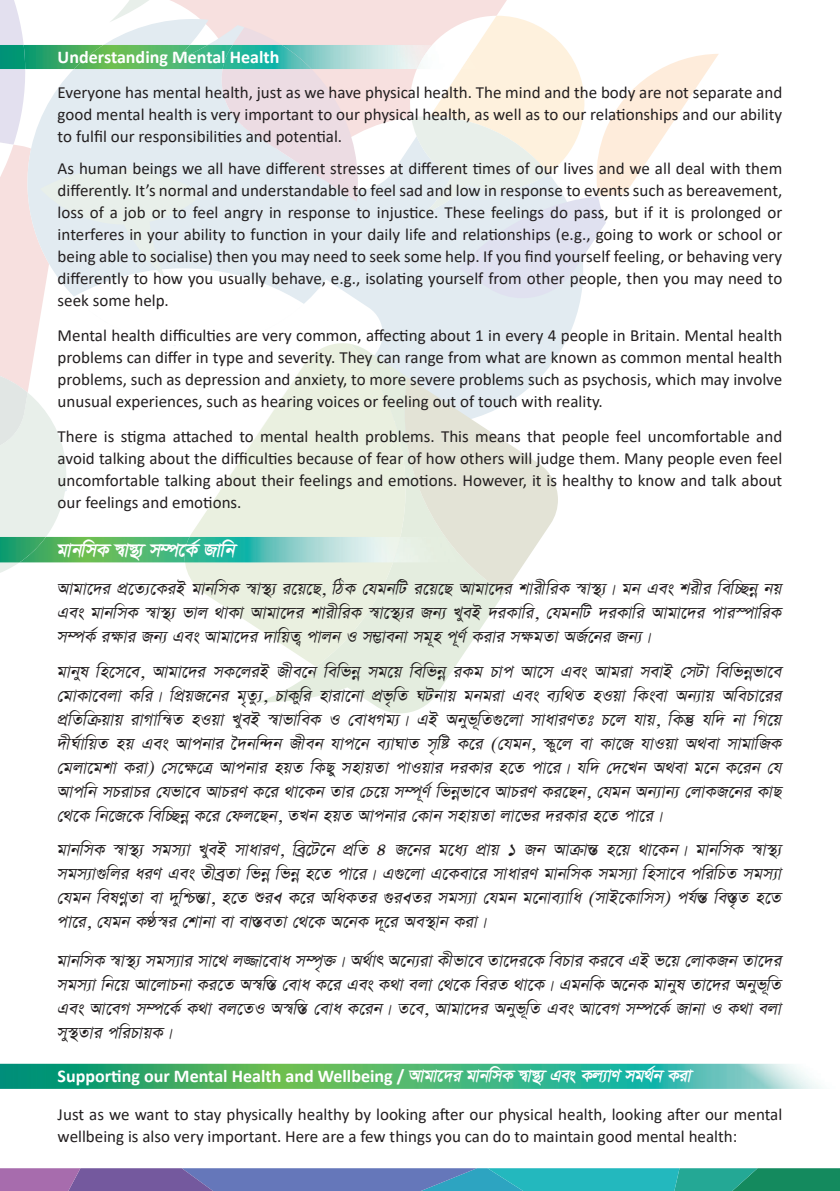
<style>
.page{position:relative;width:840px;height:1191px;background:#fff}
.page>*{position:absolute;margin:0;border:0;box-sizing:border-box;transform-origin:0 0}
.t1{font:italic 700 22px "Sutonny MJ";color:#fff}
.t2{font:20px/24px "Sutonny MJ Italic";color:#231f20;text-align:justify}
.t3{font:700 18px "Calibri";color:#fff}
.t4{font:17px/22px "Calibri";color:#231f20;text-align:justify}
.s1{font-family:"Sutonny MJ";font-style:italic;font-size:20px}
</style>
<div class="page">
<svg style="left:358px;top:226px;width:223px;height:131px;background:#e4ecf2"></svg>
<svg style="left:358px;top:0;width:149px;height:226px;fill:#f7e0df"></svg>
<svg style="left:407px;top:16px;width:311px;height:282px"></svg>
<svg style="left:256px;top:343px;width:300px;height:370px"></svg>
<svg style="left:190px;top:343px;width:231px;height:323px;fill:#eaf0e0"></svg>
<svg style="left:404px;top:377px;width:153px;height:216px"></svg>
<svg style="left:0;top:0;width:358px;height:578px"></svg>
<svg style="left:0;top:1168px;width:839px;height:23px;background:#4f89a9"></svg>
<img style="left:0;top:45px;width:74px;height:24px">
<img style="left:311px;top:45px;width:105px;height:24px">
<img style="left:416px;top:45px;width:70px;height:24px">
<img style="left:74px;top:45px;width:148px;height:24px">
<img style="left:222px;top:45px;width:89px;height:24px">
<img style="left:46px;top:537px;width:138px;height:25px">
<img style="left:400px;top:537px;width:57px;height:25px">
<img style="left:184px;top:537px;width:216px;height:25px">
<img style="left:0;top:537px;width:46px;height:25px">
<img style="left:0;top:1063px;width:822px;height:25px">
<p class="t3" style="left:58px;top:44px;width:223px">Understanding Mental Health</p>
<p class="t4" style="left:58px;top:81px;width:725px">Everyone has mental health, just as we have physical health. The mind and the body are not separate and good mental health is very important to our physical health, as well as to our relationships and our ability to fulfil our responsibilities and potential.</p>
<p class="t4" style="left:58px;top:157px;width:725px">As human beings we all have different stresses at different times of our lives and we all deal with them differently. It’s normal and understandable to feel sad and low in response to events such as bereavement, loss of a job or to feel angry in response to injustice. These feelings do pass, but if it is prolonged or interferes in your ability to function in your daily life and relationships (e.g., going to work or school or being able to socialise) then you may need to seek some help. If you find yourself feeling, or behaving very differently to how you usually behave, e.g., isolating yourself from other people, then you may need to seek some help.</p>
<p class="t4" style="left:58px;top:324px;width:725px">Mental health difficulties are very common, affecting about 1 in every 4 people in Britain. Mental health problems can differ in type and severity. They can range from what are known as common mental health problems, such as depression and anxiety, to more severe problems such as psychosis, which may involve unusual experiences, such as hearing voices or feeling out of touch with reality.</p>
<p class="t4" style="left:58px;top:425px;width:725px">There is stigma attached to mental health problems. This means that people feel uncomfortable and avoid talking about the difficulties because of fear of how others will judge them. Many people even feel uncomfortable talking about their feelings and emotions. However, it is healthy to know and talk about our feelings and emotions.</p>
<p class="t1" style="left:58px;top:538px;width:179px">GVBWMK ¯^V¯’¨ M¤Ú‡K©RVWB</p>
<p class="t2" style="left:58px;top:577px;width:725px">AVGV‡`I CÖ‡Z¨‡KIB GVBWMK ¯^V¯’¨ I‡Q‡Q, WVK †HGBWU I‡Q‡Q AVGV‡`I KVIXWIK ¯^V¯’¨| GB GES KIXI WEW”QBŒ BQ GES GVBWMK ¯^V¯’¨ FVJ _VKV AVGV‡`I KVIXWIK ¯^V‡¯’¨I RB¨ LYEB `IKVWI, †HGBWU `IKVWI AVGV‡`I CVI¯ÚVWIK M¤ÚK© I¶VI RB¨ GES AVGV‡`I `VWQZ¡ CVJB I M¤¢VEBV MG~N C~Y© KIVI M¶GZV AR©‡BI RB¨|</p>
<p class="t2" style="left:58px;top:660px;width:725px">GVBYL WN‡M‡E, AVGV‡`I MK‡JIB RXE‡B WEWFBŒ MG‡Q WEWFBŒ IKG PVC AV‡M GES AVGIV MEVB †MUV WEWFBŒFV‡E †GVKV‡EJV KWI| WCÖQR‡BI G„ZZ¨, PVKYWI NVIV‡BV CÖF…WZ NUBVQ GBGIV GES E¨W_Z NIQV WKSEV AB¨VQ AWEPV‡II CÖWZWΜQVQ IVMVWŠ^Z NIQV LYEB ¯^VFVWEK I †EVAMG¨| GB ABYF~WZ¸‡JV MVAVIYZT P‡J HVQ, WKŠ‘HW` BV WM‡Q `XN©VWQZ NQ GES AVCBVI ‰`BW›`B RXEB HVC‡B E¨VNVZ M…WÓ K‡I (†HGB, ¯‹Y‡J EV KV‡R HVIQV A_EV MVGVWRK †GJV‡GKV KIV) †M‡¶‡Î AVCBVI NQZ WKQY MNVQZV CVIQVI `IKVI N‡Z CV‡I| HW` †`‡LB A_EV G‡B K‡IB †H AVCWB MPIVPI †HFV‡E AVPIY K‡I _V‡KB ZVI †P‡Q M¤Ú~Y© WFBŒFV‡E AVPIY KI‡QB, †HGB AB¨VB¨ †JVKR‡BI KVQ †_‡K WB‡R‡K WEW”QBŒ K‡I †DJ‡QB, ZLB NQZ AVCBVI †KVB MNVQZV JV‡FI `IKVI N‡Z CV‡I|</p>
<p class="t2" style="left:58px;top:839px;width:725px">GVBWMK ¯^V¯’¨ MGM¨V LYEB MVAVIY, WEª‡U‡B CÖWZ 4 R‡BI G‡A¨ CÖVQ 1 RB AVΜVŠÍN‡Q _V‡KB| GVBWMK ¯^V¯’¨ MGM¨V¸WJI AIY GES ZXEªZV WFBŒ WFBŒ N‡Z CV‡I| G¸‡JV G‡KEV‡I MVAVIY GVBWMK MGM¨V WNMV‡E CWIWPZ MGM¨V †HGB WELYŒZV EV `YWÐŠÍV, N‡Z ÏIÆ K‡I AWAKZI ¸IÆZI MGM¨V †HGB G‡BVE¨VWA (MVB‡KVWMM) CH©ŠÍWE¯Í…Z N‡Z CV‡I, †HGB KÉ¯^I †KVBV EV EV¯ÍEZV †_‡K A‡BK `~‡I AE¯’VB KIV|</p>
<p class="t2" style="left:58px;top:949px;width:725px">GVBWMK ¯^V¯’¨ MGM¨VI MV‡_ J¾V‡EVA M¤Ú…³| A_©VR A‡B¨IV KXFV‡E ZV‡`I‡K WEPVI KI‡E GB F‡Q †JVKRB ZV‡`I MGM¨V WB‡Q AV‡JVPBV KI‡Z A¯^W¯Í†EVA K‡I GES K_V EJV †_‡K WEIZ _V‡K| GGBWK A‡BK GVBYL ZV‡`I ABYF~WZ GES AV‡EM M¤Ú‡K© K_V EJ‡ZI A¯^W¯Í†EVA K‡IB| Z‡E, AVGV‡`I ABYF~WZ GES AV‡EM M¤Ú‡K© RVBV I K_V EJV MY¯’ZVI CWIPVQK|</p>
<p class="t3" style="left:58px;top:1063px;width:635px">Supporting our Mental Health and Wellbeing / <span class="s1">AVGV‡`I GVBWMK ¯^V¯’¨ GES KJ¨VY MG_©B KIV</span></p>
<p class="t4" style="left:58px;top:1103px;width:725px">Just as we want to stay physically healthy by looking after our physical health, looking after our mental wellbeing is also very important. Here are a few things you can do to maintain good mental health:</p>
</div>
